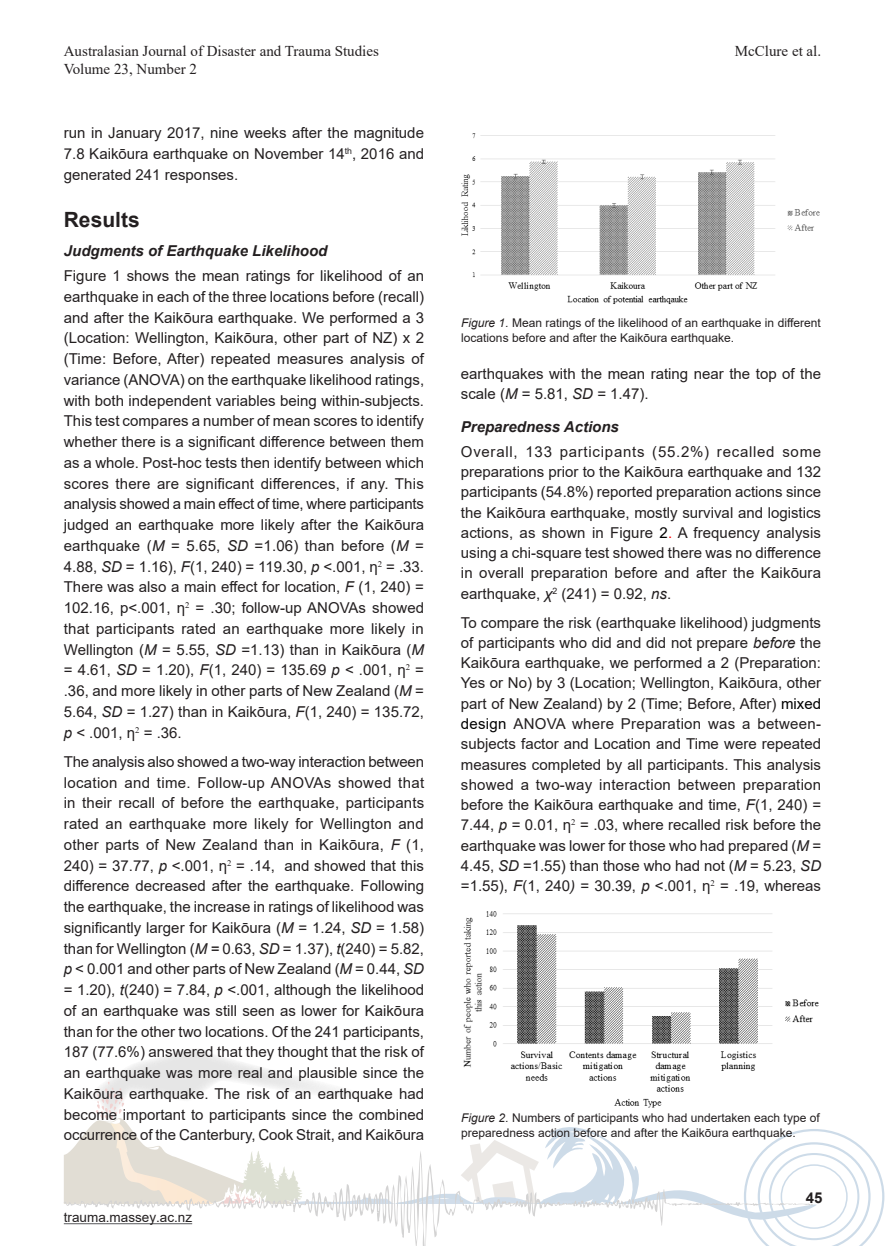
<style>
.page{position:relative;width:885px;height:1246px;background:#fff}
.page>*{position:absolute;margin:0;border:0;box-sizing:border-box;transform-origin:0 0}
.Sub_Heads{font:700 21px "Arial";color:#231f20}
.Body_text{font:15px/20.7px "Arial";color:#231f20;text-align:justify}
.t1{font:15px/18px "Times New Roman";color:#231f20}
.Subhead_2{font:italic 700 15px "Arial";color:#231f20}
.t2{font:700 15px "Arial";color:#231f20}
.t3{font:13.5px "Arial";color:#231f20}
.Figure_Caption{font:12px/15px "Arial";color:#231f20}
.s1{font-style:italic}
.s2{color:#000}
.s3{color:#f00}
</style>
<div class="page">
<svg style="left:64px;top:1050px;width:820px;height:196px"></svg>
<hr style="left:64px;top:1223px;width:128px;height:1px;background:#57585a">
<img style="left:461px;top:133px;width:359px;height:171px">
<img style="left:461px;top:911px;width:360px;height:202px">
<p class="t1" style="left:64px;top:42px;width:316px">Australasian Journal of Disaster and Trauma Studies<br>Volume 23, Number 2</p>
<p class="Body_text" style="left:64px;top:123px;width:361px">run in January 2017, nine weeks after the magnitude 7.8 Kaikōura earthquake on November 14<sup>th</sup>, 2016 and generated 241 responses.</p>
<p class="Sub_Heads" style="left:64px;top:205px;width:77px">Results</p>
<p class="Subhead_2" style="left:64px;top:241px;width:265px">Judgments of Earthquake Likelihood</p>
<p class="Body_text" style="left:64px;top:265px;width:362px">Figure 1 shows the mean ratings for likelihood of an earthquake in each of the three locations before (recall) and after the Kaikōura earthquake. We performed a 3 (Location: Wellington, Kaikōura, other part of NZ) x 2 (Time: Before, After) repeated measures analysis of variance (ANOVA) on the earthquake likelihood ratings, with both independent variables being within-subjects.<br>This test compares a number of mean scores to identify whether there is a significant difference between them as a whole. Post-hoc tests then identify between which scores there are significant differences, if any. This analysis showed a main effect of time, where participants judged an earthquake more likely after the Kaikōura earthquake (<span class="s1">M</span> = 5.65, <span class="s1">SD</span> =1.06) than before (<span class="s1">M</span> = 4.88, <span class="s1">SD</span> = 1.16), <span class="s1">F</span>(1, 240) = 119.30, <span class="s1">p</span> &lt;.001, η = .33.<br>There was also a main effect for location, <span class="s1">F</span> (1, 240) = 102.16, p&lt;.001, η = .30; follow-up ANOVAs showed that participants rated an earthquake more likely in Wellington (<span class="s1">M</span> = 5.55, <span class="s1">SD</span> =1.13) than in Kaikōura (<span class="s1">M </span>= 4.61, <span class="s1">SD</span> = 1.20), <span class="s1">F</span>(1, 240) = 135.69 <span class="s1">p</span> &lt; .001, η = .36, and more likely in other parts of New Zealand (<span class="s1">M</span> = 5.64, <span class="s1">SD</span> = 1.27) than in Kaikōura, <span class="s1">F</span>(1, 240) = 135.72, <span class="s1">p</span> &lt; .001, η = .36.</p>
<p class="Body_text" style="left:64px;top:751px;width:362px">The analysis also showed a two-way interaction between location and time. Follow-up ANOVAs showed that in their recall of before the earthquake, participants rated an earthquake more likely for Wellington and other parts of New Zealand than in Kaikōura, <span class="s1">F</span> (1, 240) = 37.77, <span class="s1">p</span> &lt;.001, η = .14, and showed that this difference decreased after the earthquake. Following the earthquake, the increase in ratings of likelihood was significantly larger for Kaikōura (<span class="s1">M</span> = 1.24, <span class="s1">SD</span> = 1.58) than for Wellington (<span class="s1">M =</span> 0.63, <span class="s1">SD</span> = 1.37), <span class="s1">t</span>(240) = 5.82, <span class="s1">p</span> &lt; 0.001 and other parts of New Zealand (<span class="s1">M</span> = 0.44, <span class="s1">SD </span>= 1.20), <span class="s1">t</span>(240) = 7.84, <span class="s1">p</span> &lt;.001, although the likelihood of an earthquake was still seen as lower for Kaikōura than for the other two locations. Of the 241 participants, 187 (77.6%) answered that they thought that the risk of an earthquake was more real and plausible since the Kaikōura earthquake. The risk of an earthquake had become important to participants since the combined occurrence of the Canterbury, Cook Strait, and Kaikōura</p>
<p class="t3" style="left:64px;top:1208px;width:130px">trauma.massey.ac.nz</p>
<p class="t1" style="left:734px;top:42px;width:88px">McClure et al.</p>
<p class="Figure_Caption" style="left:461px;top:315px;width:361px"><span class="s1">Figure 1.</span> Mean ratings of the likelihood of an earthquake in different locations before and after the Kaikōura earthquake.</p>
<p class="Body_text" style="left:461px;top:363px;width:361px;line-height:20.2px">earthquakes with the mean rating near the top of the scale (<span class="s1">M</span> = 5.81, <span class="s1">SD</span> = 1.47).</p>
<p class="Subhead_2" style="left:461px;top:417px;width:159px">Preparedness Actions</p>
<p class="Body_text" style="left:461px;top:441px;width:362px;line-height:20.2px">Overall, 133 participants (55.2%) recalled some preparations prior to the Kaikōura earthquake and 132 participants (54.8%) reported preparation actions since the Kaikōura earthquake, mostly survival and logistics actions, as shown in Figure <span class="s2">2</span><span class="s3">.</span> A frequency analysis using a chi-square test showed there was no difference in overall preparation before and after the Kaikōura earthquake, <span class="s1">χ</span><sup>2</sup> (241) = 0.92, <span class="s1">ns</span>.</p>
<p class="Body_text" style="left:461px;top:612px;width:362px;line-height:20.2px">To compare the risk (earthquake likelihood) judgments of participants who did and did not prepare <span class="s1">before</span> the Kaikōura earthquake, we performed a 2 (Preparation:<br>Yes or No) by 3 (Location; Wellington, Kaikōura, other part of New Zealand) by 2 (Time; Before, After) <span class="s2">mixed design</span> ANOVA where Preparation was a between&shy;subjects factor and Location and Time were repeated measures completed by all participants. This analysis showed a two-way interaction between preparation before the Kaikōura earthquake and time, <span class="s1">F</span>(1, 240) = 7.44, <span class="s1">p</span> = 0.01, η = .03, where recalled risk before the earthquake was lower for those who had prepared (<span class="s1">M</span> = 4.45, <span class="s1">SD</span> =1.55) than those who had not (<span class="s1">M</span> = 5.23, <span class="s1">SD </span>=1.55), <span class="s1">F</span>(1, 240<span class="s1">)</span> = 30.39, <span class="s1">p</span> &lt;.001, η = .19, whereas</p>
<p class="Figure_Caption" style="left:461px;top:1110px;width:360px"><span class="s1">Figure 2.</span> Numbers of participants who had undertaken each type of preparedness action before and after the Kaikōura earthquake.</p>
<p class="t2" style="left:805px;top:1187px;width:18px">45</p>
</div>
